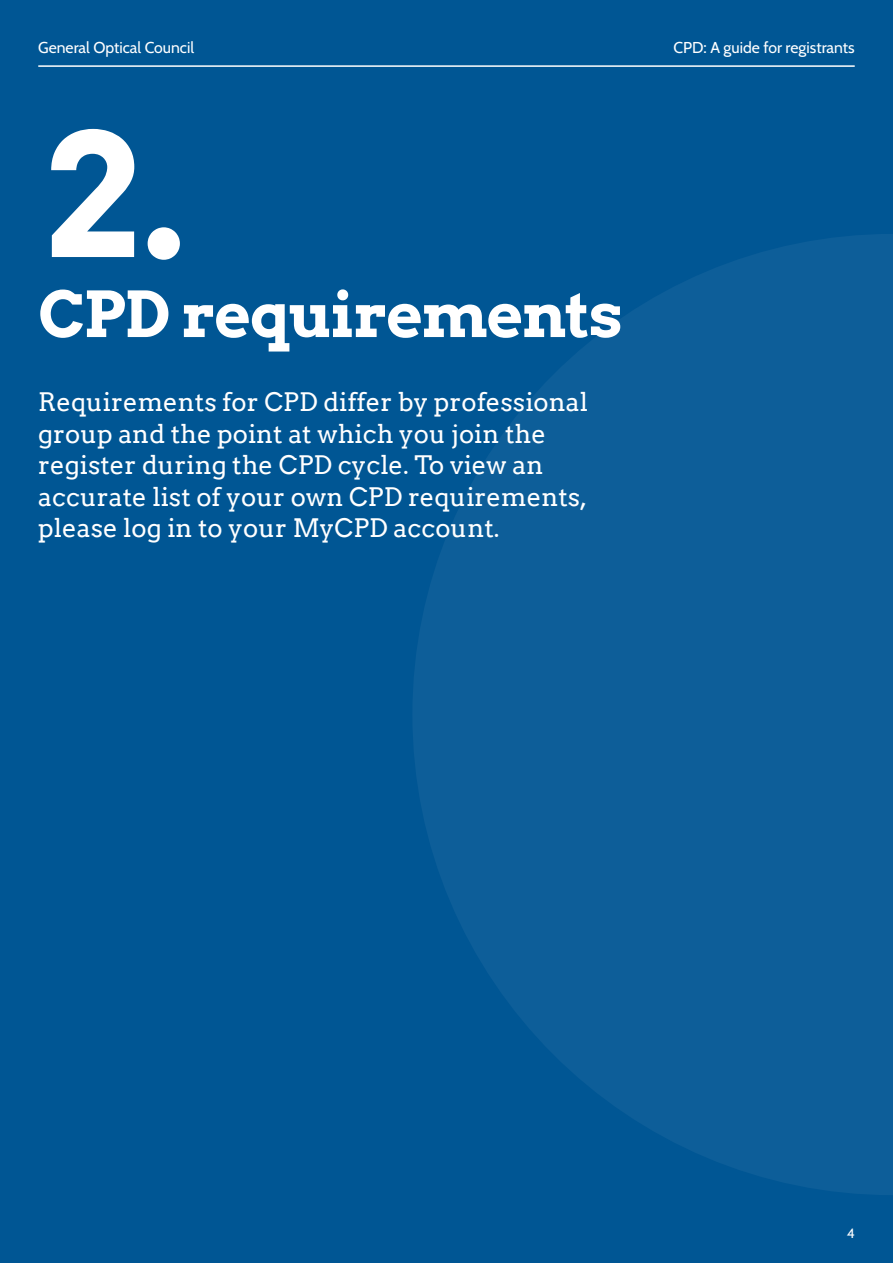
<style>
.page{position:relative;width:893px;height:1263px;background:#005694}
.page>*{position:absolute;margin:0;border:0;box-sizing:border-box;transform-origin:0 0}
.Numbers{font:700 170.4px "Arvo";color:#fff}
.Section_Heading{font:700 63px "Arvo";letter-spacing:-.02em;color:#fff}
.Standfirst{font:25.5px/31.5px "Arvo";color:#fff}
.t1{font:15.75px "Cabin";color:#fff}
.t2{font:13.5px "Cabin";color:#fff}
</style>
<div class="page">
<hr style="left:38px;top:65px;width:817px;height:2px;background:#fff">
<svg style="left:413px;top:234px;width:480px;height:961px;fill:#0d5e99"></svg>
<p class="t1" style="left:38px;top:36px;width:157px">General Optical Council</p>
<p class="t1" style="left:673px;top:36px;width:183px">CPD: A guide for registrants</p>
<p class="Numbers" style="left:41px;top:88px;width:146px">2.</p>
<p class="Section_Heading" style="left:38px;top:275px;width:586px">CPD requirements</p>
<h4 class="Standfirst" style="left:38px;top:386px;width:551px">Requirements for CPD differ by professional group and the point at which you join the register during the CPD cycle. To view an accurate list of your own CPD requirements, please log in to your MyCPD account.</h4>
<p class="t2" style="left:847px;top:1222px;width:9px">4</p>
</div>
